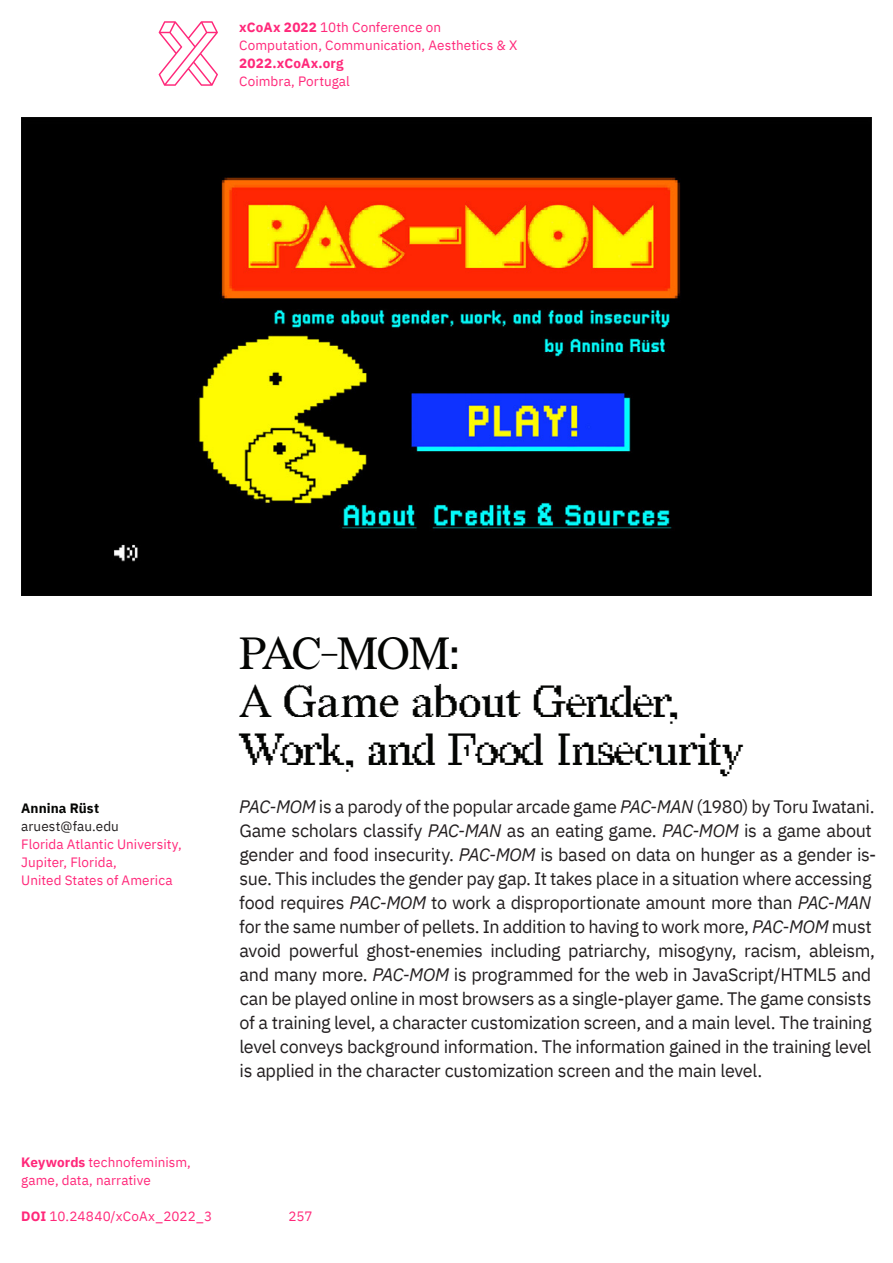
<style>
.page{position:relative;width:893px;height:1263px;background:#fff}
.page>*{position:absolute;margin:0;border:0;box-sizing:border-box;transform-origin:0 0}
.t1{font:45px/48px "Redaction 50";letter-spacing:-.03em;color:#040503}
.t2{font:18px/24px "IBM Plex Sans";letter-spacing:-.02em;color:#231f20}
.t3{font:13.5px/18px "IBM Plex Sans";letter-spacing:.005em;color:#ff287a}
.t4{font:700 13.5px "IBM Plex Sans";letter-spacing:.015em;color:#ff287a}
.t5{font:13.5px "IBM Plex Sans";letter-spacing:.01em;color:#231f20}
.t6{font:700 13.5px "IBM Plex Sans";letter-spacing:.005em;color:#040503}
.s1{font-weight:700}
.s2{font-family:"Redaction"}
.s3{font-family:"Redaction 10"}
.s4{font-family:"Redaction 20"}
.s5{font-family:"Redaction 35"}
.s6{font-style:italic}
</style>
<div class="page">
<svg style="left:159px;top:21px;width:59px;height:65px"></svg>
<img style="left:21px;top:117px;width:851px;height:479px">
<p class="t3" style="left:239px;top:17px;width:280px"><span class="s1">xCoAx 2022</span> 10th Conference on<br>Computation, Communication, Aesthetics &amp; X</p>
<p class="t4" style="left:239px;top:52px;width:106px">2022.xCoAx.org</p>
<p class="t3" style="left:239px;top:71px;width:112px">Coimbra, Portugal</p>
<p class="t6" style="left:21px;top:798px;width:79px">Annina Rüst</p>
<p class="t5" style="left:21px;top:816px;width:99px">aruest@fau.edu</p>
<p class="t3" style="left:21px;top:834px;width:162px">Florida Atlantic University,<br>Jupiter, Florida,<br>United States of America</p>
<p class="t1" style="left:239px;top:630px;width:507px"><span class="s2">PAC-MOM:<br></span><span class="s3">A</span> <span class="s4">Game</span> <span class="s5">about</span> Gender,<br>Work, and Food Insecurity</p>
<p class="t2" style="left:239px;top:793px;width:639px"><span class="s6">PAC-MOM</span> is a parody of the popular arcade game <span class="s6">PAC-MAN</span> (1980) by Toru Iwatani.<br>Game scholars classify <span class="s6">PAC-MAN</span> as an eating game. <span class="s6">PAC-MOM</span> is a game about gender and food insecurity. <span class="s6">PAC-MOM</span> is based on data on hunger as a gender is&shy;sue. This includes the gender pay gap. It takes place in a situation where accessing food requires <span class="s6">PAC-MOM</span> to work a disproportionate amount more than <span class="s6">PAC-MAN </span>for the same number of pellets. In addition to having to work more, <span class="s6">PAC-MOM</span> must avoid powerful ghost-enemies including patriarchy, misogyny, racism, ableism, and many more. <span class="s6">PAC-MOM</span> is programmed for the web in JavaScript/HTML5 and can be played online in most browsers as a single-player game. The game consists of a training level, a character customization screen, and a main level. The training level conveys background information. The information gained in the training level is applied in the character customization screen and the main level.</p>
<p class="t3" style="left:21px;top:1152px;width:171px"><span class="s1">Keywords</span> technofeminism, game, data, narrative</p>
<p class="t3" style="left:21px;top:1206px;width:192px"><span class="s1">DOI</span> 10.24840/xCoAx_2022_3</p>
<p class="t3" style="left:288px;top:1206px;width:26px">257</p>
</div>
